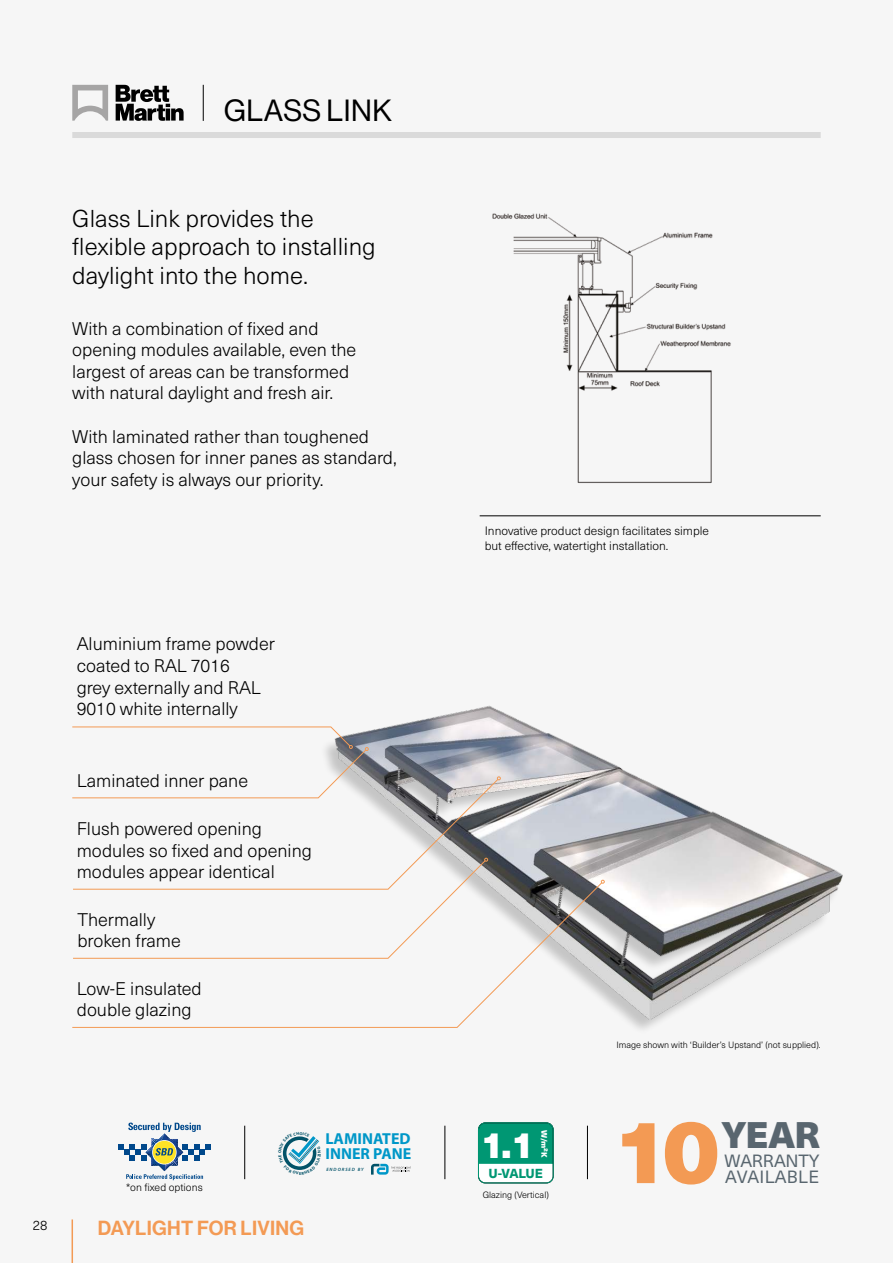
<style>
.page{position:relative;width:893px;height:1263px;background:#f6f6f6}
.page>*{position:absolute;margin:0;border:0;box-sizing:border-box;transform-origin:0 0}
.t1{font:900 88.8px "Neue Haas Unica W1 G";color:#f39a54}
.t2{font:900 36.45px "Neue Haas Unica W1 G";color:#59666f}
.t3{font:900 36.45px "Neue Haas Unica W1 G";color:#fff}
.t4{font:30px "N Haas Grotesk DS Pro 55 Rg";letter-spacing:.015em;color:#000}
.t5{font:300 24px/28.8px "Neue Haas Unica W1 G";color:#000}
.t6{font:19.95px "N Haas Grotesk DS Pro 65 Md";letter-spacing:.015em;color:#f39a54}
.t7{font:300 18px/21.6px "Neue Haas Unica W1 G";color:#000}
.t8{font:17.4px/16.4px "Neue Haas Unica W1 G";color:#59666f}
.t9{font:700 15.9px/14.4px "Myriad Pro";color:#0097c8}
.t10{font:300 13.5px "Neue Haas Unica W1 G";color:#000}
.t11{font:800 12.9px "Neue Haas Unica W1 G";letter-spacing:-.025em;color:#009773}
.t12{font:300 12px/14.4px "Neue Haas Unica W1 G";color:#000}
.t13{font:300 10.5px "Neue Haas Unica W1 G";color:#000}
.t14{font:300 9px "Neue Haas Unica W1 G";color:#000}
.t15{font:900 7.8px "Neue Haas Unica W1 G";color:#fff}
.t16{font:italic 600 4.65px "Myriad Pro";letter-spacing:.2em;color:#025268}
</style>
<div class="page">
<div style="left:72px;top:132px;width:749px;height:6px;background:#dadada"></div>
<hr style="left:480px;top:515px;width:341px;height:1px;background:#000">
<img style="left:492px;top:213px;width:239px;height:270px">
<svg style="left:116px;top:85px;width:68px;height:36px"></svg>
<svg style="left:72px;top:85px;width:36px;height:36px"></svg>
<hr style="left:203px;top:85px;width:1px;height:36px;background:#000">
<hr style="left:587px;top:1126px;width:1px;height:53px;background:#000">
<hr style="left:445px;top:1126px;width:1px;height:53px;background:#000">
<hr style="left:244px;top:1126px;width:1px;height:53px;background:#000">
<svg style="left:118px;top:1122px;width:93px;height:58px"></svg>
<div style="left:478px;top:1122px;width:75px;height:61px;background:#fff;border-radius:7px"></div>
<div style="left:480px;top:1123px;width:73px;height:41px;background:#009773"></div>
<div style="left:478px;top:1122px;width:75px;height:61px;border:1px solid #009773;border-radius:7px"></div>
<img style="left:369px;top:705px;width:474px;height:324px">
<svg style="left:72px;top:726px;width:297px;height:52px"></svg>
<svg style="left:72px;top:778px;width:427px;height:104px"></svg>
<svg style="left:497px;top:776px;width:4px;height:4px"></svg>
<svg style="left:72px;top:858px;width:416px;height:24px"></svg>
<svg style="left:72px;top:882px;width:531px;height:146px"></svg>
<svg style="left:601px;top:880px;width:4px;height:3px"></svg>
<svg style="left:371px;top:1164px;width:40px;height:10px"></svg>
<hr style="left:72px;top:1219px;width:1px;height:44px;background:#f39a54">
<svg style="left:282px;top:1136px;width:37px;height:34px"></svg>
<h3 class="t4" style="left:224px;top:93px;width:169px">GLASS LINK</h3>
<h3 class="t5" style="left:72px;top:202px;width:305px">Glass Link provides the flexible approach to installing daylight into the home.</h3>
<p class="t7" style="left:72px;top:316px;width:286px">With a combination of fixed and opening modules available, even the largest of areas can be transformed with natural daylight and fresh air.</p>
<p class="t7" style="left:72px;top:424px;width:326px">With laminated rather than toughened glass chosen for inner panes as standard, your safety is always our priority.</p>
<p class="t7" style="left:77px;top:632px;width:200px">Aluminium frame powder coated to RAL 7016<br>grey externally and RAL<br>9010 white internally</p>
<p class="t7" style="left:77px;top:769px;width:173px">Laminated inner pane</p>
<p class="t7" style="left:77px;top:817px;width:237px">Flush powered opening modules so fixed and opening modules appear identical</p>
<p class="t7" style="left:77px;top:908px;width:105px">Thermally broken frame</p>
<p class="t7" style="left:77px;top:977px;width:126px">Low-E insulated double glazing</p>
<p class="t13" style="left:126px;top:1180px;width:78px">*on fixed options</p>
<p class="t10" style="left:33px;top:1215px;width:16px">28</p>
<p class="t6" style="left:98px;top:1216px;width:208px">DAYLIGHT FOR LIVING</p>
<p class="t9" style="left:325px;top:1131px;width:87px">LAMINATED<br>INNER PANE</p>
<p class="t16" style="left:326px;top:1166px;width:39px">ENDORSED BY</p>
<p class="t12" style="left:485px;top:523px;width:226px">Innovative product design facilitates simple but effective, watertight installation.</p>
<p class="t15" style="left:550px;top:1129px;width:29px;rotate:90deg">W/m²K</p>
<h2 class="t3" style="left:481px;top:1116px;width:55px">1.1</h2>
<p class="t11" style="left:488px;top:1163px;width:56px">U-VALUE</p>
<p class="t14" style="left:483px;top:1188px;width:68px">Glazing (Vertical)</p>
<p class="t14" style="left:616px;top:1038px;width:206px">Image shown with ‘Builder’s Upstand’ (not supplied).</p>
<h1 class="t1" style="left:614px;top:1081px;width:107px">10</h1>
<h2 class="t2" style="left:721px;top:1106px;width:100px">YEAR</h2>
<p class="t8" style="left:725px;top:1151px;width:96px">WARRANTY<br>AVAILABLE</p>
</div>
